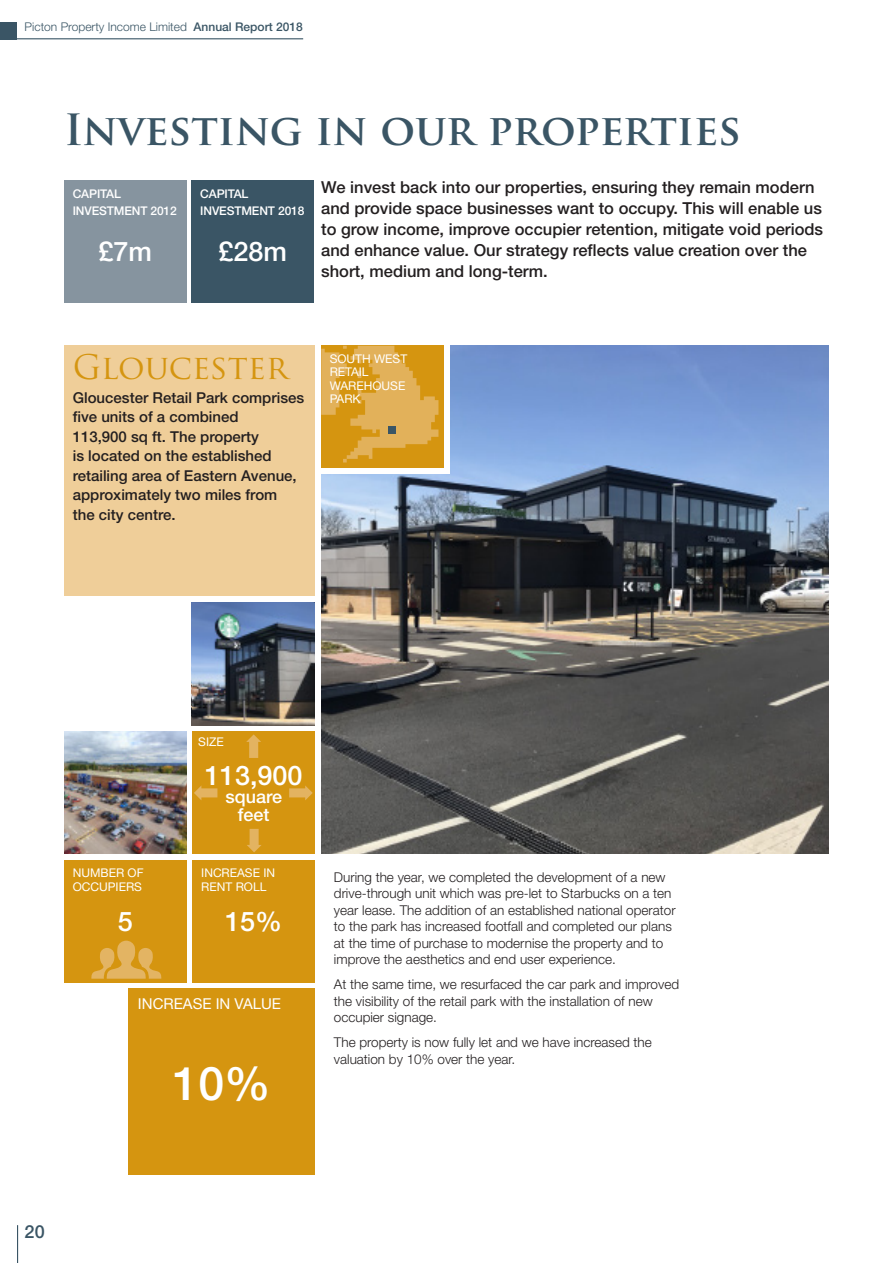
<style>
.page{position:relative;width:893px;height:1263px;background:#fff}
.page>*{position:absolute;margin:0;border:0;box-sizing:border-box;transform-origin:0 0}
.t1{font:500 46.5px "Helvetica Neue LT Std";color:#fff}
.t2{font:700 42px "Trajan Pro";color:#3a5565}
.t3{font:33px "Trajan Pro";color:#d59510}
.t4{font:500 27px "Helvetica Neue LT Std";color:#fff}
.t5{font:500 18px/18px "Helvetica Neue LT Std";color:#fff;text-align:center}
.t6{font:500 18px "Helvetica Neue LT Std";color:#3a5565}
.t7{font:500 16.5px/21px "Helvetica Neue LT Std";color:#231f20}
.t8{font:500 15px/19.5px "Helvetica Neue LT Std";color:#231f20}
.t9{font:15px "Helvetica Neue LT Std";color:#fff}
.t10{font:300 13.5px/16.5px "Helvetica Neue LT Std";color:#231f20}
.t11{font:12px/13.5px "Helvetica Neue LT Std";color:#fff}
.t12{font:300 12px "Helvetica Neue LT Std";color:#3a5565}
.t13{font:500 12px/17.1px "Helvetica Neue LT Std";letter-spacing:-.01em;color:#fff}
.s1{font-weight:500}
</style>
<div class="page">
<img style="left:321px;top:346px;width:508px;height:507px">
<img style="left:191px;top:603px;width:124px;height:123px">
<img style="left:193px;top:603px;width:122px;height:122px">
<img style="left:64px;top:732px;width:122px;height:122px">
<div style="left:64px;top:346px;width:251px;height:250px;background:#efce99"></div>
<div style="left:321px;top:339px;width:129px;height:135px;background:#fff"></div>
<div style="left:192px;top:181px;width:122px;height:122px;background:#3a5565"></div>
<div style="left:64px;top:181px;width:122px;height:122px;background:#86949f"></div>
<div style="left:193px;top:860px;width:122px;height:122px;background:#d59510"></div>
<div style="left:193px;top:732px;width:122px;height:122px;background:#d59510"></div>
<svg style="left:246px;top:734px;width:15px;height:24px"></svg>
<svg style="left:289px;top:785px;width:24px;height:15px"></svg>
<svg style="left:194px;top:785px;width:23px;height:15px"></svg>
<svg style="left:247px;top:829px;width:15px;height:23px"></svg>
<div style="left:128px;top:989px;width:187px;height:186px;background:#d59510"></div>
<div style="left:321px;top:346px;width:122px;height:122px;background:#d59510"></div>
<div style="left:64px;top:860px;width:122px;height:122px;background:#d59510"></div>
<svg style="left:91px;top:941px;width:71px;height:38px"></svg>
<svg style="left:321px;top:346px;width:117px;height:116px"></svg>
<div style="left:388px;top:426px;width:7px;height:7px;background:#3a5565"></div>
<hr style="left:0;top:38px;width:303px;height:1px;background:#3a5565">
<div style="left:0;top:22px;width:17px;height:17px;background:#3a5565"></div>
<hr style="left:17px;top:1225px;width:1px;height:38px;background:#3a5565">
<p class="t12" style="left:25px;top:19px;width:280px">Picton Property Income Limited <span class="s1">Annual Report 2018</span></p>
<h2 class="t2" style="left:64px;top:104px;width:678px">Investing in our properties</h2>
<p class="t13" style="left:73px;top:185px;width:106px">CAPITAL<br>INVESTMENT 2012</p>
<h3 class="t4" style="left:99px;top:236px;width:55px">£7m</h3>
<p class="t13" style="left:200px;top:185px;width:106px">CAPITAL<br>INVESTMENT 2018</p>
<h3 class="t4" style="left:219px;top:236px;width:70px">£28m</h3>
<p class="t7" style="left:321px;top:176px;width:503px">We invest back into our properties, ensuring they remain modern and provide space businesses want to occupy. This will enable us to grow income, improve occupier retention, mitigate void periods and enhance value. Our strategy reflects value creation over the short, medium and long-term.</p>
<h3 class="t3" style="left:73px;top:346px;width:217px">GLOUCESTER</h3>
<p class="t8" style="left:73px;top:387px;width:233px">Gloucester Retail Park comprises five units of a combined<br>113,900 sq ft. The property<br>is located on the established retailing area of Eastern Avenue, approximately two miles from<br>the city centre.</p>
<p class="t11" style="left:330px;top:352px;width:79px">SOUTH WEST<br>RETAIL<br>WAREHOUSE<br>PARK</p>
<p class="t11" style="left:73px;top:866px;width:72px">NUMBER OF<br>OCCUPIERS</p>
<h3 class="t4" style="left:118px;top:906px;width:17px">5</h3>
<p class="t11" style="left:198px;top:735px;width:27px">SIZE</p>
<h3 class="t4" style="left:205px;top:759px;width:99px">113,900</h3>
<h3 class="t5" style="left:225px;top:787px;width:58px">square feet</h3>
<p class="t11" style="left:201px;top:866px;width:75px">INCREASE IN<br>RENT ROLL</p>
<h3 class="t4" style="left:225px;top:906px;width:59px">15%</h3>
<p class="t9" style="left:138px;top:994px;width:145px">INCREASE IN VALUE</p>
<h1 class="t1" style="left:173px;top:1055px;width:100px">10%</h1>
<p class="t10" style="left:334px;top:868px;width:343px">During the year, we completed the development of a new drive-through unit which was pre-let to Starbucks on a ten year lease. The addition of an established national operator to the park has increased footfall and completed our plans at the time of purchase to modernise the property and to improve the aesthetics and end user experience.</p>
<p class="t10" style="left:334px;top:976px;width:347px">At the same time, we resurfaced the car park and improved the visibility of the retail park with the installation of new occupier signage.</p>
<p class="t10" style="left:334px;top:1034px;width:319px">The property is now fully let and we have increased the valuation by 10% over the year.</p>
<h3 class="t6" style="left:25px;top:1221px;width:22px">20</h3>
</div>
